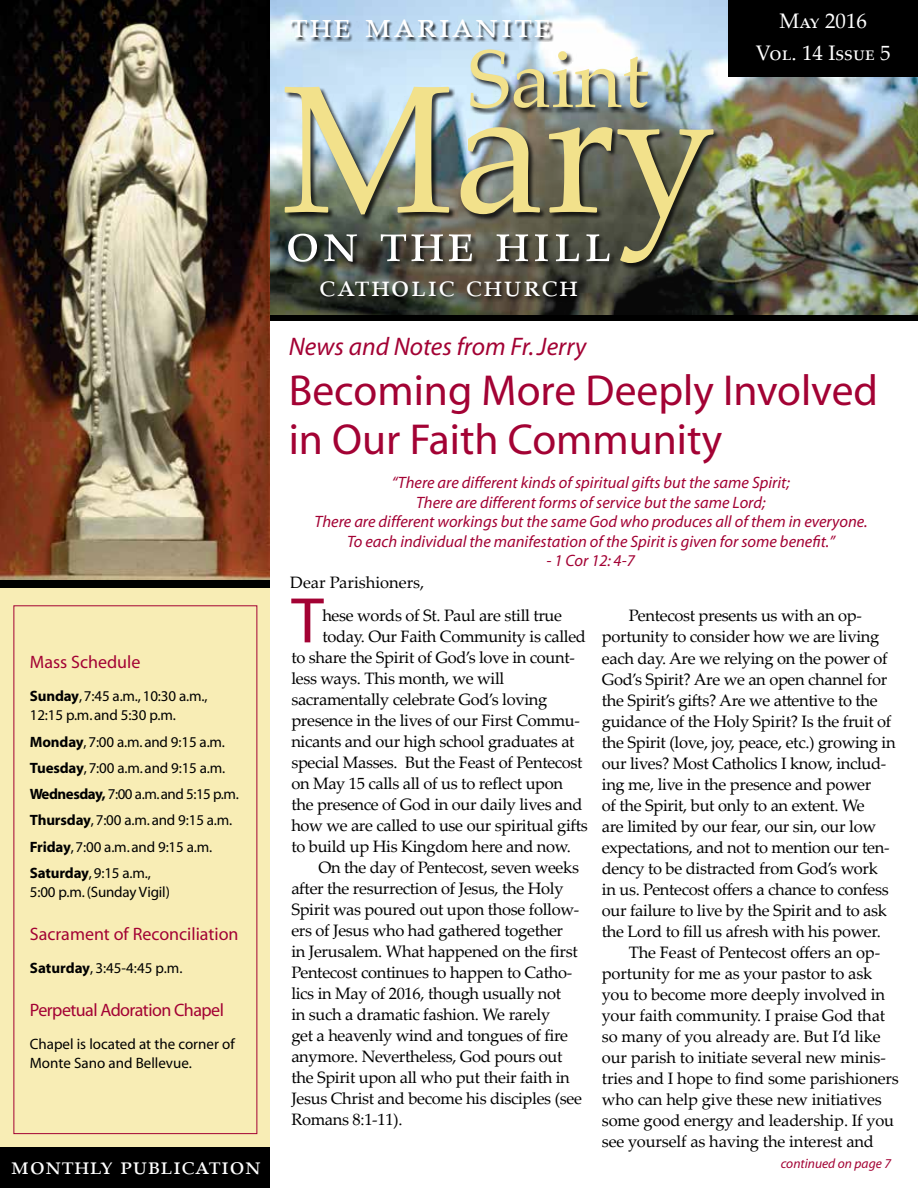
<style>
.page{position:relative;width:918px;height:1188px;background:#fff}
.page>*{position:absolute;margin:0;border:0;box-sizing:border-box;transform-origin:0 0}
.t1{font:181.8px "Palatino Linotype";color:#f2e18b}
.t2{font:81.45px "Palatino Linotype";color:#f2e18b}
.t3{font:64.95px "Myriad";color:#a30234}
.t4{font:58.5px "Palatino Linotype";color:#fff}
.t5{font:43.5px/49.5px "Myriad";color:#a30234}
.t6{font:37.5px "Palatino Linotype";color:#fff}
.t7{font:31.5px "Palatino Linotype";color:#fff}
.t8{font:italic 25.5px "Myriad";color:#a30234}
.t9{font:25.5px "Palatino Linotype";color:#fff}
.t10{font:21px/32.4px "Palatino Linotype";color:#fff;text-align:center}
.t11{font:18px "Myriad";color:#a30234}
.t12{font:18px "Myriad";letter-spacing:-.03em;color:#a30234}
.t13{font:16.5px "Palatino Linotype";letter-spacing:-.02em;color:#000}
.t14{font:italic 16.5px/19.5px "Myriad";color:#a30234;text-align:center}
.t15{font:16.5px "Palatino Linotype";color:#000}
.t16{font:15px/26.2px "Myriad";letter-spacing:-.005em;color:#000}
.t17{font:italic 13.5px "Myriad";color:#a30234}
.s1{font-weight:700}
</style>
<div class="page">
<img style="left:270px;top:0;width:648px;height:315px">
<div style="left:729px;top:0;width:189px;height:77px;background:#000"></div>
<div style="left:270px;top:315px;width:648px;height:6px;background:#000"></div>
<div style="left:285px;top:87px;width:435px;height:183px;background:#000;opacity:.75"></div>
<div style="left:470px;top:49px;width:185px;height:66px;background:#000;opacity:.75"></div>
<div style="left:288px;top:233px;width:328px;height:36px;background:#000;opacity:.75"></div>
<div style="left:319px;top:281px;width:264px;height:21px;background:#000;opacity:.75"></div>
<div style="left:292px;top:21px;width:262px;height:21px;background:#000;opacity:.75"></div>
<div style="left:0;top:580px;width:270px;height:608px;background:#f8edb5"></div>
<img style="left:0;top:0;width:270px;height:580px">
<div style="left:0;top:580px;width:270px;height:8px;background:#000"></div>
<div style="left:0;top:1148px;width:270px;height:40px;background:#000"></div>
<p class="t11" style="left:30px;top:653px;width:112px">Mass Schedule</p>
<p class="t16" style="left:30px;top:687px;width:179px;line-height:19.5px"><span class="s1">Sunday</span>, 7:45 a.m., 10:30 a.m.,<br>12:15 p.m. and 5:30 p.m.</p>
<p class="t16" style="left:30px;top:729px;width:210px"><span class="s1">Monday</span>, 7:00 a.m. and 9:15 a.m.<br><span class="s1">Tuesday</span>, 7:00 a.m. and 9:15 a.m.<br><span class="s1">Wednesday,</span> 7:00 a.m. and 5:15 p.m.<br><span class="s1">Thursday</span>, 7:00 a.m. and 9:15 a.m.<br><span class="s1">Friday</span>, 7:00 a.m. and 9:15 a.m.<br><span class="s1">Saturday</span>, 9:15 a.m.,</p>
<p class="t16" style="left:30px;top:880px;width:142px">5:00 p.m. (Sunday Vigil)</p>
<p class="t11" style="left:30px;top:925px;width:210px">Sacrament of Reconciliation</p>
<p class="t16" style="left:30px;top:956px;width:154px"><span class="s1">Saturday</span>, 3:45-4:45 p.m.</p>
<p class="t12" style="left:30px;top:1001px;width:196px">Perpetual Adoration Chapel</p>
<p class="t16" style="left:30px;top:1035px;width:206px;line-height:19.5px">Chapel is located at the corner of<br>Monte Sano and Bellevue.</p>
<h3 class="t9" style="left:11px;top:1147px;width:252px">monthly publication</h3>
<h3 class="t6" style="left:290px;top:-2px;width:263px">the marianite</h3>
<h2 class="t2" style="left:468px;top:21px;width:183px">Saint</h2>
<h1 class="t1" style="left:281px;top:21px;width:437px">Mary</h1>
<h3 class="t4" style="left:286px;top:200px;width:327px">on the hill</h3>
<h3 class="t7" style="left:320px;top:263px;width:260px">catholic church</h3>
<h3 class="t8" style="left:289px;top:334px;width:299px">News and Notes from Fr. Jerry</h3>
<p class="t10" style="left:756px;top:4px;width:136px">May 2016<br>Vol. 14 Issue 5</p>
<h3 class="t5" style="left:289px;top:367px;width:591px">Becoming More Deeply Involved in Our Faith Community</h3>
<p class="t14" style="left:315px;top:474px;width:554px">“There are different kinds of spiritual gifts but the same Spirit;<br>There are different forms of service but the same Lord;<br>There are different workings but the same God who produces all of them in everyone.<br>To each individual the manifestation of the Spirit is given for some benefit.”</p>
<p class="t14" style="left:546px;top:552px;width:90px">- 1 Cor 12: 4-7</p>
<p class="t15" style="left:290px;top:571px;width:136px">Dear Parishioners,</p>
<h3 class="t3" style="left:291px;top:588px;width:34px">T</h3>
<p class="t13" style="left:322px;top:604px;width:241px">hese words of St. Paul are still true</p>
<p class="t13" style="left:322px;top:625px;width:265px">today. Our Faith Community is called</p>
<p class="t13" style="left:291px;top:646px;width:285px">to share the Spirit of God’s love in count-</p>
<p class="t13" style="left:291px;top:667px;width:214px">less ways. This month, we will</p>
<p class="t13" style="left:291px;top:688px;width:257px">sacramentally celebrate God’s loving</p>
<p class="t13" style="left:291px;top:709px;width:290px">presence in the lives of our First Commu-</p>
<p class="t13" style="left:291px;top:730px;width:285px">nicants and our high school graduates at</p>
<p class="t13" style="left:291px;top:751px;width:293px">special Masses. But the Feast of Pentecost</p>
<p class="t13" style="left:291px;top:772px;width:273px">on May 15 calls all of us to reflect upon</p>
<p class="t13" style="left:291px;top:793px;width:293px">the presence of God in our daily lives and</p>
<p class="t13" style="left:291px;top:814px;width:298px">how we are called to use our spiritual gifts</p>
<p class="t13" style="left:291px;top:835px;width:281px">to build up His Kingdom here and now.</p>
<p class="t13" style="left:318px;top:856px;width:262px">On the day of Pentecost, seven weeks</p>
<p class="t13" style="left:291px;top:877px;width:274px">after the resurrection of Jesus, the Holy</p>
<p class="t13" style="left:291px;top:898px;width:289px">Spirit was poured out upon those follow-</p>
<p class="t13" style="left:291px;top:919px;width:273px">ers of Jesus who had gathered together</p>
<p class="t13" style="left:291px;top:940px;width:288px">in Jerusalem. What happened on the first</p>
<p class="t13" style="left:291px;top:961px;width:282px">Pentecost continues to happen to Catho-</p>
<p class="t13" style="left:291px;top:982px;width:271px">lics in May of 2016, though usually not</p>
<p class="t13" style="left:291px;top:1003px;width:260px">in such a dramatic fashion. We rarely</p>
<p class="t13" style="left:291px;top:1024px;width:278px">get a heavenly wind and tongues of fire</p>
<p class="t13" style="left:291px;top:1045px;width:273px">anymore. Nevertheless, God pours out</p>
<p class="t13" style="left:291px;top:1066px;width:280px">the Spirit upon all who put their faith in</p>
<p class="t13" style="left:291px;top:1087px;width:292px">Jesus Christ and become his disciples (see</p>
<p class="t13" style="left:291px;top:1108px;width:113px">Romans 8:1-11).</p>
<p class="t13" style="left:629px;top:604px;width:234px">Pentecost presents us with an op-</p>
<p class="t13" style="left:602px;top:625px;width:279px">portunity to consider how we are living</p>
<p class="t13" style="left:602px;top:646px;width:287px">each day. Are we relying on the power of</p>
<p class="t13" style="left:602px;top:667px;width:287px">God’s Spirit? Are we an open channel for</p>
<p class="t13" style="left:602px;top:688px;width:277px">the Spirit’s gifts? Are we attentive to the</p>
<p class="t13" style="left:602px;top:709px;width:291px">guidance of the Holy Spirit? Is the fruit of</p>
<p class="t13" style="left:602px;top:730px;width:295px">the Spirit (love, joy, peace, etc.) growing in</p>
<p class="t13" style="left:602px;top:751px;width:286px">our lives? Most Catholics I know, includ-</p>
<p class="t13" style="left:602px;top:772px;width:271px">ing me, live in the presence and power</p>
<p class="t13" style="left:602px;top:793px;width:265px">of the Spirit, but only to an extent. We</p>
<p class="t13" style="left:602px;top:814px;width:276px">are limited by our fear, our sin, our low</p>
<p class="t13" style="left:602px;top:835px;width:289px">expectations, and not to mention our ten-</p>
<p class="t13" style="left:602px;top:856px;width:278px">dency to be distracted from God’s work</p>
<p class="t13" style="left:602px;top:877px;width:288px">in us. Pentecost offers a chance to confess</p>
<p class="t13" style="left:602px;top:898px;width:287px">our failure to live by the Spirit and to ask</p>
<p class="t13" style="left:602px;top:919px;width:280px">the Lord to fill us afresh with his power.</p>
<p class="t13" style="left:629px;top:940px;width:253px">The Feast of Pentecost offers an op-</p>
<p class="t13" style="left:602px;top:961px;width:272px">portunity for me as your pastor to ask</p>
<p class="t13" style="left:602px;top:982px;width:285px">you to become more deeply involved in</p>
<p class="t13" style="left:602px;top:1003px;width:285px">your faith community. I praise God that</p>
<p class="t13" style="left:602px;top:1024px;width:280px">so many of you already are. But I’d like</p>
<p class="t13" style="left:602px;top:1045px;width:285px">our parish to initiate several new minis-</p>
<p class="t13" style="left:602px;top:1066px;width:299px">tries and I hope to find some parishioners</p>
<p class="t13" style="left:602px;top:1087px;width:281px">who can help give these new initiatives</p>
<p class="t13" style="left:602px;top:1108px;width:294px">some good energy and leadership. If you</p>
<p class="t13" style="left:602px;top:1129px;width:274px">see yourself as having the interest and</p>
<p class="t17" style="left:781px;top:1156px;width:112px">continued on page 7</p>
</div>
